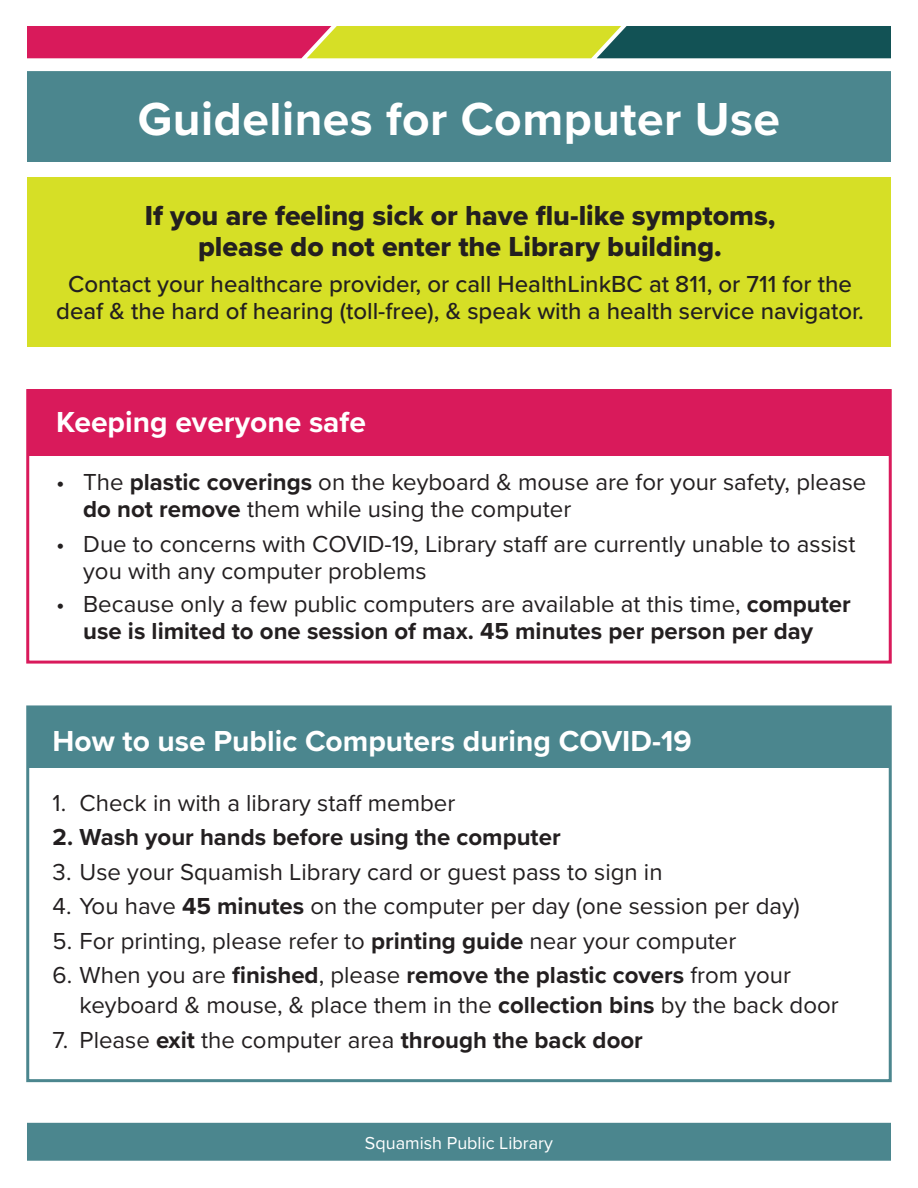
<style>
.page{position:relative;width:918px;height:1188px;background:#fff}
.page>*{position:absolute;margin:0;border:0;box-sizing:border-box;transform-origin:0 0}
.t1{font:700 48px "Proxima Nova";letter-spacing:.01em;color:#fff}
.t2{font:700 30px "Proxima Nova";color:#fff}
.t3{font:28.5px/31.5px "Proxima Nova Extrabld";color:#231f20;text-align:center}
.t4{font:24px/27px "Proxima Nova";color:#231f20}
.t5{font:700 24px/27px "Proxima Nova";color:#231f20;text-align:center}
.t6{font:500 24px/27px "Proxima Nova";color:#231f20;text-align:center}
.t7{font:18px "Proxima Nova";color:#fff}
.s1{font-weight:700}
.s2{font-weight:400}
</style>
<div class="page">
<svg style="left:27px;top:26px;width:864px;height:32px;background:#986f49"></svg>
<div style="left:27px;top:71px;width:864px;height:91px;background:#4b868e"></div>
<div style="left:27px;top:1123px;width:864px;height:38px;background:#4b868e"></div>
<div style="left:27px;top:177px;width:864px;height:169px;background:#d6df26"></div>
<div style="left:27px;top:390px;width:864px;height:66px;background:#d91a5b"></div>
<div style="left:26px;top:389px;width:866px;height:275px;border:3px solid #d91a5b"></div>
<div style="left:27px;top:706px;width:864px;height:62px;background:#4b868e"></div>
<div style="left:26px;top:705px;width:866px;height:377px;border:3px solid #4b868e"></div>
<p class="t1" style="left:138px;top:83px;width:644px">Guidelines for Computer Use</p>
<p class="t3" style="left:145px;top:199px;width:632px">If you are feeling sick or have flu-like symptoms, please do not enter the Library building.</p>
<p class="t6" style="left:56px;top:270px;width:809px">Contact your healthcare provider, or call HealthLinkBC at 811, or 711 for the deaf &amp; the hard of hearing (toll-free), &amp; speak with a health service navigator.</p>
<p class="t2" style="left:56px;top:399px;width:311px">Keeping everyone safe</p>
<p class="t4" style="left:83px;top:468px;width:785px;text-indent:-27px">• The <span class="s1">plastic coverings</span> on the keyboard &amp; mouse are for your safety, please <span class="s1">do not remove</span> them while using the computer</p>
<p class="t4" style="left:83px;top:529px;width:774px;text-indent:-27px">• Due to concerns with COVID-19, Library staff are currently unable to assist you with any computer problems</p>
<p class="t5" style="left:56px;top:590px;width:796px"><span class="s2">• Because only a few public computers are available at this time,</span> computer use is limited to one session of max. 45 minutes per person per day</p>
<p class="t2" style="left:53px;top:718px;width:640px">How to use Public Computers during COVID-19</p>
<p class="t4" style="left:53px;top:788px;width:404px">1. Check in with a library staff member</p>
<p class="t5" style="left:53px;top:823px;width:510px">2. Wash your hands before using the computer</p>
<p class="t4" style="left:53px;top:857px;width:611px">3. Use your Squamish Library card or guest pass to sign in</p>
<p class="t4" style="left:53px;top:892px;width:749px">4. You have <span class="s1">45 minutes</span> on the computer per day (one session per day)</p>
<p class="t4" style="left:53px;top:926px;width:685px">5. For printing, please refer to <span class="s1">printing guide</span> near your computer</p>
<p class="t4" style="left:80px;top:959px;width:761px;line-height:30px;text-indent:-27px">6. When you are <span class="s1">finished</span>, please <span class="s1">remove the plastic covers</span> from your keyboard &amp; mouse, &amp; place them in the <span class="s1">collection bins</span> by the back door</p>
<p class="t4" style="left:53px;top:1025px;width:592px">7. Please <span class="s1">exit</span> the computer area <span class="s1">through the back door</span></p>
<p class="t7" style="left:365px;top:1130px;width:190px">Squamish Public Library</p>
</div>
